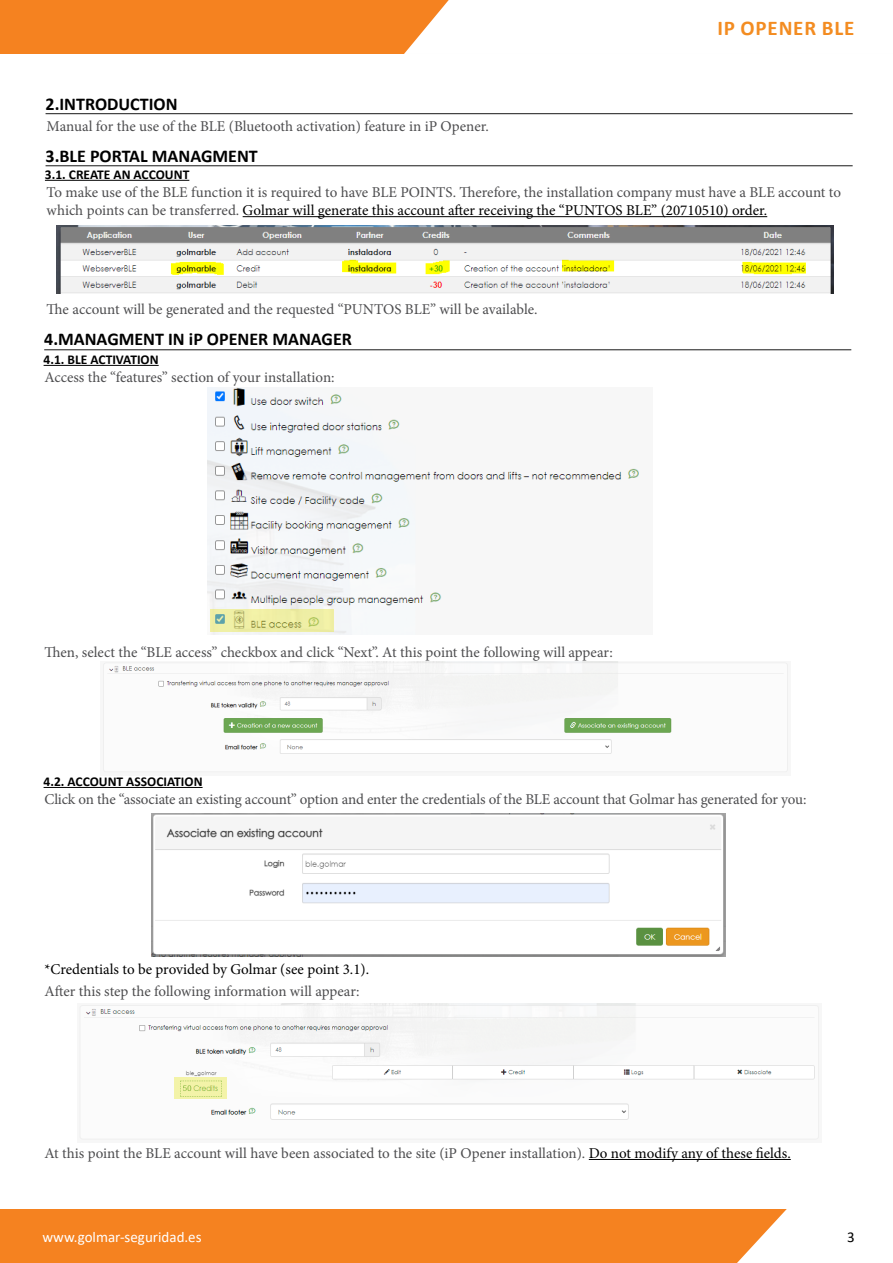
<style>
.page{position:relative;width:893px;height:1263px;background:#fff}
.page>*{position:absolute;margin:0;border:0;box-sizing:border-box;transform-origin:0 0}
.t1{font:700 21px "Calibri";letter-spacing:.04em;color:#f38c21}
.t2{font:700 18px "Calibri";color:#000}
.t3{font:15px/18px "Minion Pro";letter-spacing:-.005em;color:#4d4d4f}
.t4{font:15px "Minion Pro";color:#000}
.t5{font:15px "Calibri";color:#fff}
.t6{font:15px "Calibri";color:#000}
.t7{font:700 13.5px "Calibri";color:#000}
.s1{color:#000}
</style>
<div class="page">
<img style="left:208px;top:388px;width:431px;height:246px">
<div style="left:0;top:0;width:893px;height:54px;background:#f58220"></div>
<div style="left:404px;top:0;width:489px;height:54px;background:#fff"></div>
<div style="left:0;top:1209px;width:787px;height:54px;background:#f58220"></div>
<hr style="left:46px;top:113px;width:807px;height:1px;background:#323232">
<hr style="left:46px;top:165px;width:807px;height:1px;background:#323232">
<hr style="left:243px;top:216px;width:524px;height:1px;background:#000">
<hr style="left:45px;top:180px;width:144px;height:1px;background:#000">
<img style="left:56px;top:225px;width:777px;height:68px">
<hr style="left:589px;top:1159px;width:202px;height:1px;background:#000">
<hr style="left:44px;top:349px;width:807px;height:1px;background:#323232">
<hr style="left:44px;top:365px;width:115px;height:1px;background:#000">
<hr style="left:44px;top:787px;width:159px;height:1px;background:#000">
<svg style="left:210px;top:609px;width:124px;height:23px;background:#e3e59d"></svg>
<img style="left:103px;top:661px;width:685px;height:111px">
<img style="left:79px;top:1003px;width:740px;height:137px">
<img style="left:151px;top:813px;width:574px;height:143px">
<svg style="left:174px;top:1077px;width:53px;height:21px"></svg>
<p class="t2" style="left:46px;top:91px;width:134px">2.INTRODUCTION</p>
<p class="t3" style="left:47px;top:118px;width:444px">Manual for the use of the BLE (Bluetooth activation) feature in iP Opener.</p>
<p class="t2" style="left:46px;top:144px;width:214px">3.BLE PORTAL MANAGMENT</p>
<p class="t7" style="left:45px;top:165px;width:146px">3.1. CREATE AN ACCOUNT</p>
<h1 class="t1" style="left:717px;top:13px;width:138px">IP OPENER BLE</h1>
<p class="t3" style="left:47px;top:183px;width:796px">To make use of the BLE function it is required to have BLE POINTS. Therefore, the installation company must have a BLE account to which points can be transferred. <span class="s1">Golmar will generate this account after receiving the “PUNTOS BLE” (20710510) order.</span></p>
<p class="t3" style="left:47px;top:300px;width:492px">The account will be generated and the requested “PUNTOS BLE” will be available.</p>
<p class="t2" style="left:44px;top:326px;width:309px">4.MANAGMENT IN iP OPENER MANAGER</p>
<p class="t7" style="left:44px;top:350px;width:117px">4.1. BLE ACTIVATION</p>
<p class="t3" style="left:44px;top:368px;width:292px">Access the “features” section of your installation:</p>
<p class="t3" style="left:44px;top:643px;width:570px">Then, select the “BLE access” checkbox and click “Next”. At this point the following will appear:</p>
<p class="t7" style="left:44px;top:772px;width:160px">4.2. ACCOUNT ASSOCIATION</p>
<p class="t3" style="left:44px;top:790px;width:763px">Click on the “associate an existing account” option and enter the credentials of the BLE account that Golmar has generated for you:</p>
<p class="t4" style="left:44px;top:959px;width:326px">*Credentials to be provided by Golmar (see point 3.1).</p>
<p class="t3" style="left:44px;top:983px;width:317px">After this step the following information will appear:</p>
<p class="t3" style="left:44px;top:1144px;width:748px">At this point the BLE account will have been associated to the site (iP Opener installation). <span class="s1">Do not modify any of these fields.</span></p>
<p class="t5" style="left:43px;top:1226px;width:161px">www.golmar-seguridad.es</p>
<p class="t6" style="left:847px;top:1226px;width:9px">3</p>
</div>
